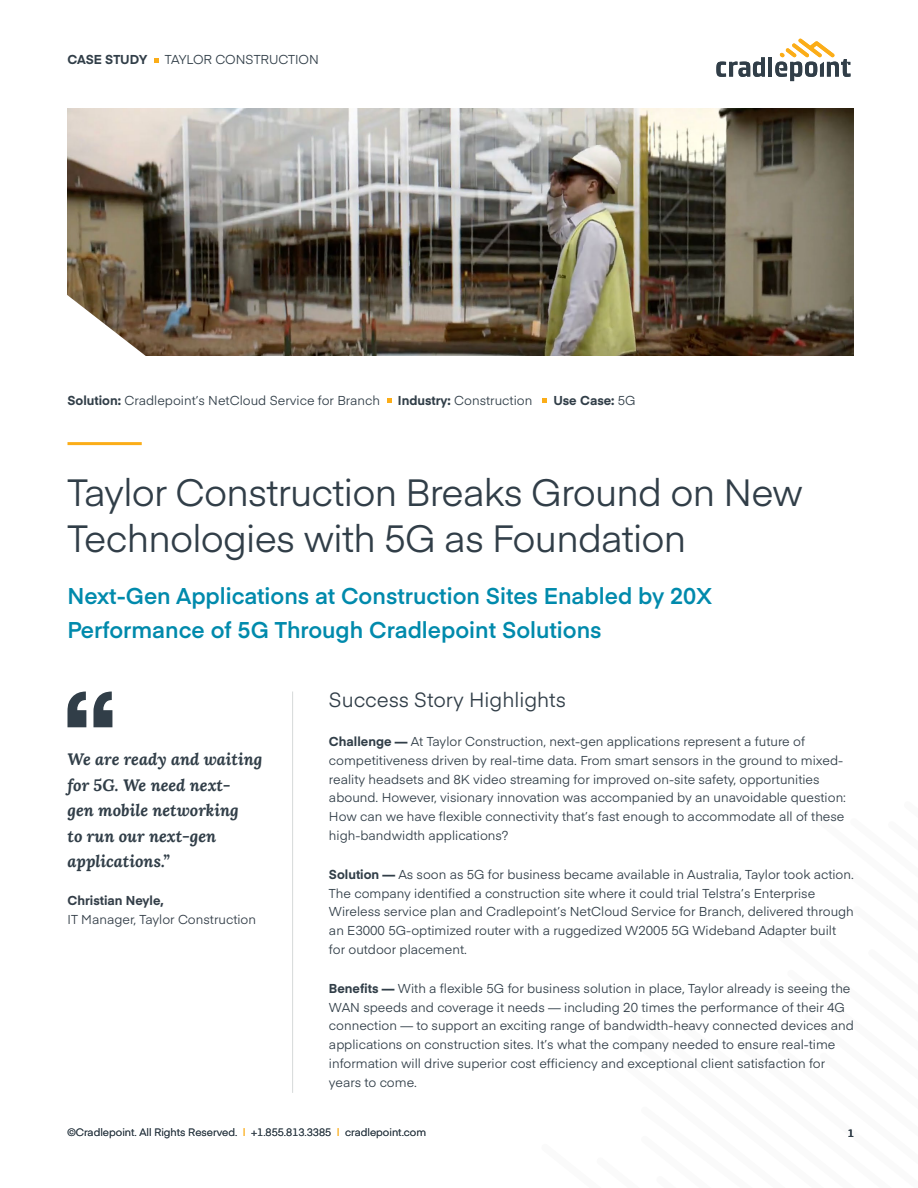
<style>
.page{position:relative;width:918px;height:1188px;background:#fff}
.page>*{position:absolute;margin:0;border:0;box-sizing:border-box;transform-origin:0 0}
.t1{font:37.5px/46.5px "Eina 01";letter-spacing:-.02em;color:#313e48}
.t2{font:600 22.5px/34.5px "Eina 01";color:#008aac}
.t3{font:20.25px "Eina 01";color:#313e48}
.t4{font:italic 700 16.5px/25.5px "Lora";color:#313e48}
.t5{font:12.75px/18.8px "Eina 01";color:#313e48}
.t6{font:12.75px "Eina 01";color:#333e48}
.t7{font:700 12.75px "Eina 01";color:#313e48}
.t8{font:700 12.75px "Eina 01";color:#333e48}
.t9{font:10.5px "Eina 01";color:#313e48}
.t10{font:600 10.5px "Eina 01";color:#313e48}
.s1{font-weight:700}
.s2{font-weight:400}
.s3{color:#fbad18}
</style>
<div class="page">
<svg style="left:154px;top:58px;width:4px;height:4px"></svg>
<img style="left:68px;top:108px;width:786px;height:247px">
<hr style="left:68px;top:442px;width:74px;height:3px;background:#fbad18">
<svg style="left:67px;top:294px;width:88px;height:62px"></svg>
<svg style="left:387px;top:399px;width:4px;height:4px"></svg>
<svg style="left:542px;top:399px;width:5px;height:4px"></svg>
<svg style="left:716px;top:57px;width:49px;height:20px"></svg>
<hr style="left:768px;top:57px;width:4px;height:20px;background:#313e48">
<svg style="left:775px;top:39px;width:76px;height:42px"></svg>
<svg style="left:68px;top:692px;width:44px;height:35px"></svg>
<hr style="left:292px;top:692px;width:1px;height:401px;background:#d6d9d9">
<p class="t7" style="left:68px;top:50px;width:81px">CASE STUDY</p>
<p class="t5" style="left:165px;top:49px;width:156px">TAYLOR CONSTRUCTION</p>
<p class="t5" style="left:68px;top:390px;width:314px"><span class="s1">Solution:</span> Cradlepoint’s NetCloud Service for Branch</p>
<p class="t5" style="left:398px;top:390px;width:136px"><span class="s1">Industry:</span> Construction</p>
<p class="t7" style="left:553px;top:391px;width:84px">Use Case: <span class="s2">5G</span></p>
<h1 class="t1" style="left:68px;top:467px;width:737px">Taylor Construction Breaks Ground on New<br>Technologies with 5G as Foundation</h1>
<h2 class="t2" style="left:68px;top:577px;width:646px">Next-Gen Applications at Construction Sites Enabled by 20X<br>Performance of 5G Through Cradlepoint Solutions</h2>
<p class="t4" style="left:68px;top:746px;width:197px">We are ready and waiting for 5G. We need next-<br>gen mobile networking<br>to run our next-gen applications.”</p>
<p class="t8" style="left:68px;top:891px;width:98px">Christian Neyle,</p>
<p class="t6" style="left:68px;top:909px;width:190px">IT Manager, Taylor Construction</p>
<h3 class="t3" style="left:329px;top:685px;width:239px">Success Story Highlights</h3>
<p class="t5" style="left:329px;top:731px;width:519px"><span class="s1">Challenge —</span> At Taylor Construction, next-gen applications represent a future of competitiveness driven by real-time data. From smart sensors in the ground to mixed&shy;reality headsets and 8K video streaming for improved on-site safety, opportunities abound. However, visionary innovation was accompanied by an unavoidable question:<br>How can we have flexible connectivity that’s fast enough to accommodate all of these high-bandwidth applications?</p>
<p class="t5" style="left:329px;top:864px;width:526px"><span class="s1">Solution —</span> As soon as 5G for business became available in Australia, Taylor took action.<br>The company identified a construction site where it could trial Telstra’s Enterprise Wireless service plan and Cradlepoint’s NetCloud Service for Branch, delivered through an E3000 5G-optimized router with a ruggedized W2005 5G Wideband Adapter built for outdoor placement.</p>
<p class="t5" style="left:329px;top:978px;width:526px"><span class="s1">Benefits —</span> With a flexible 5G for business solution in place, Taylor already is seeing the WAN speeds and coverage it needs — including 20 times the performance of their 4G connection — to support an exciting range of bandwidth-heavy connected devices and applications on construction sites. It’s what the company needed to ensure real-time information will drive superior cost efficiency and exceptional client satisfaction for years to come.</p>
<p class="t9" style="left:67px;top:1124px;width:360px">©Cradlepoint. All Rights Reserved. <span class="s3">|</span> +1.855.813.3385 <span class="s3">|</span> cradlepoint.com</p>
<p class="t10" style="left:848px;top:1126px;width:8px">1</p>
</div>
